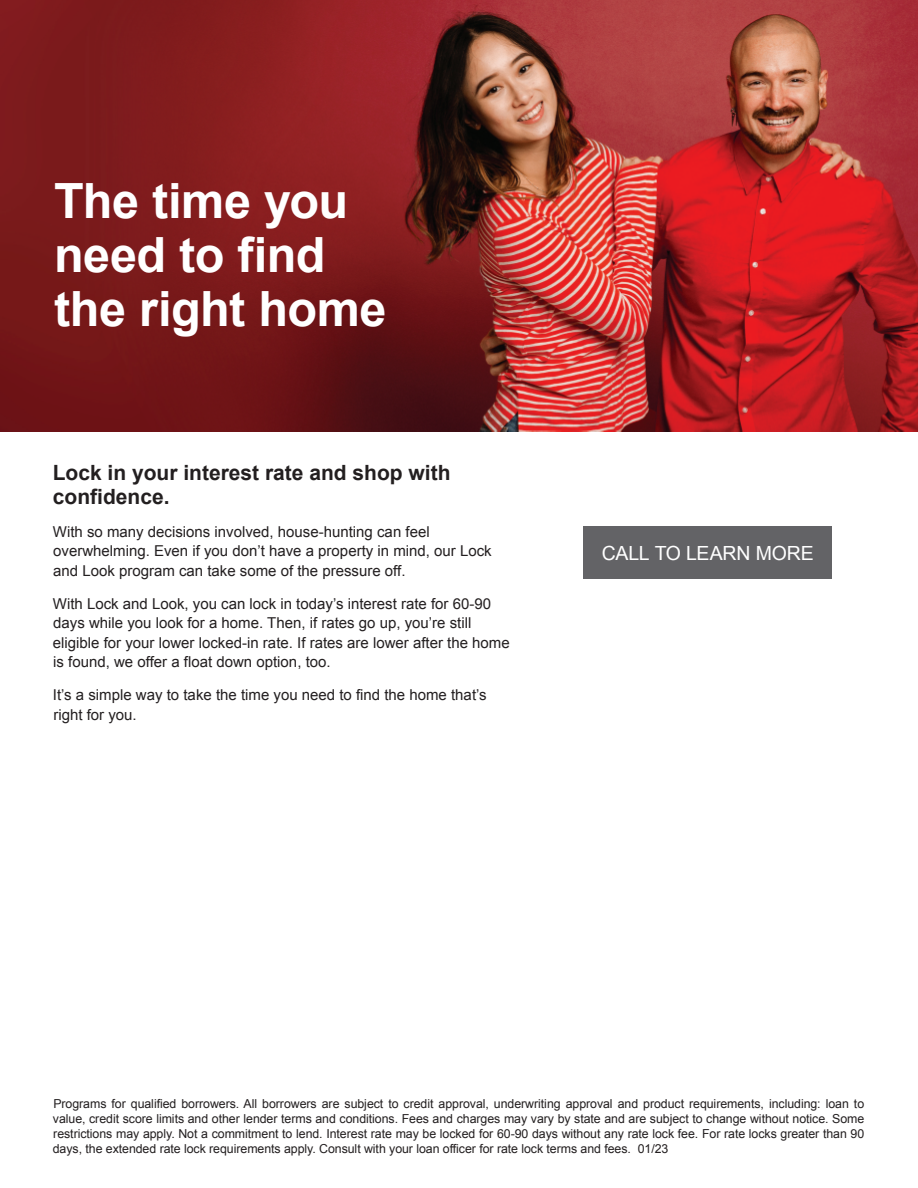
<style>
.page{position:relative;width:918px;height:1188px;background:#fff}
.page>*{position:absolute;margin:0;border:0;box-sizing:border-box;transform-origin:0 0}
.t1{font:700 48.6px/54px "Arial";letter-spacing:-.01em;color:#fff}
.t2{font:700 21px/24px "Arial";color:#231f20}
.t3{font:19.5px "Arial";letter-spacing:-.01em;color:#fff}
.t4{font:15px/19.5px "Arial";color:#231f20}
.t5{font:12.3px/15px "Arial";letter-spacing:-.005em;color:#231f20;text-align:justify}
</style>
<div class="page">
<img style="left:0;top:0;width:918px;height:432px">
<div style="left:584px;top:527px;width:248px;height:52px;background:#636366"></div>
<h1 class="t1" style="left:54px;top:175px;width:334px">The time you need to find the right home</h1>
<h2 class="t2" style="left:53px;top:461px;width:399px">Lock in your interest rate and shop with confidence.</h2>
<p class="t4" style="left:53px;top:522px;width:440px">With so many decisions involved, house-hunting can feel overwhelming. Even if you don’t have a property in mind, our Lock and Look program can take some of the pressure off.</p>
<p class="t4" style="left:53px;top:594px;width:458px">With Lock and Look, you can lock in today’s interest rate for 60-90 days while you look for a home. Then, if rates go up, you’re still eligible for your lower locked-in rate. If rates are lower after the home is found, we offer a float down option, too.</p>
<p class="t4" style="left:53px;top:685px;width:435px">It’s a simple way to take the time you need to find the home that’s right for you.</p>
<h3 class="t3" style="left:602px;top:540px;width:214px">CALL TO LEARN MORE</h3>
<p class="t5" style="left:53px;top:1096px;width:813px">Programs for qualified borrowers. All borrowers are subject to credit approval, underwriting approval and product requirements, including: loan to value, credit score limits and other lender terms and conditions. Fees and charges may vary by state and are subject to change without notice. Some restrictions may apply. Not a commitment to lend. Interest rate may be locked for 60-90 days without any rate lock fee. For rate locks greater than 90 days, the extended rate lock requirements apply. Consult with your loan officer for rate lock terms and fees. 01/23</p>
</div>
